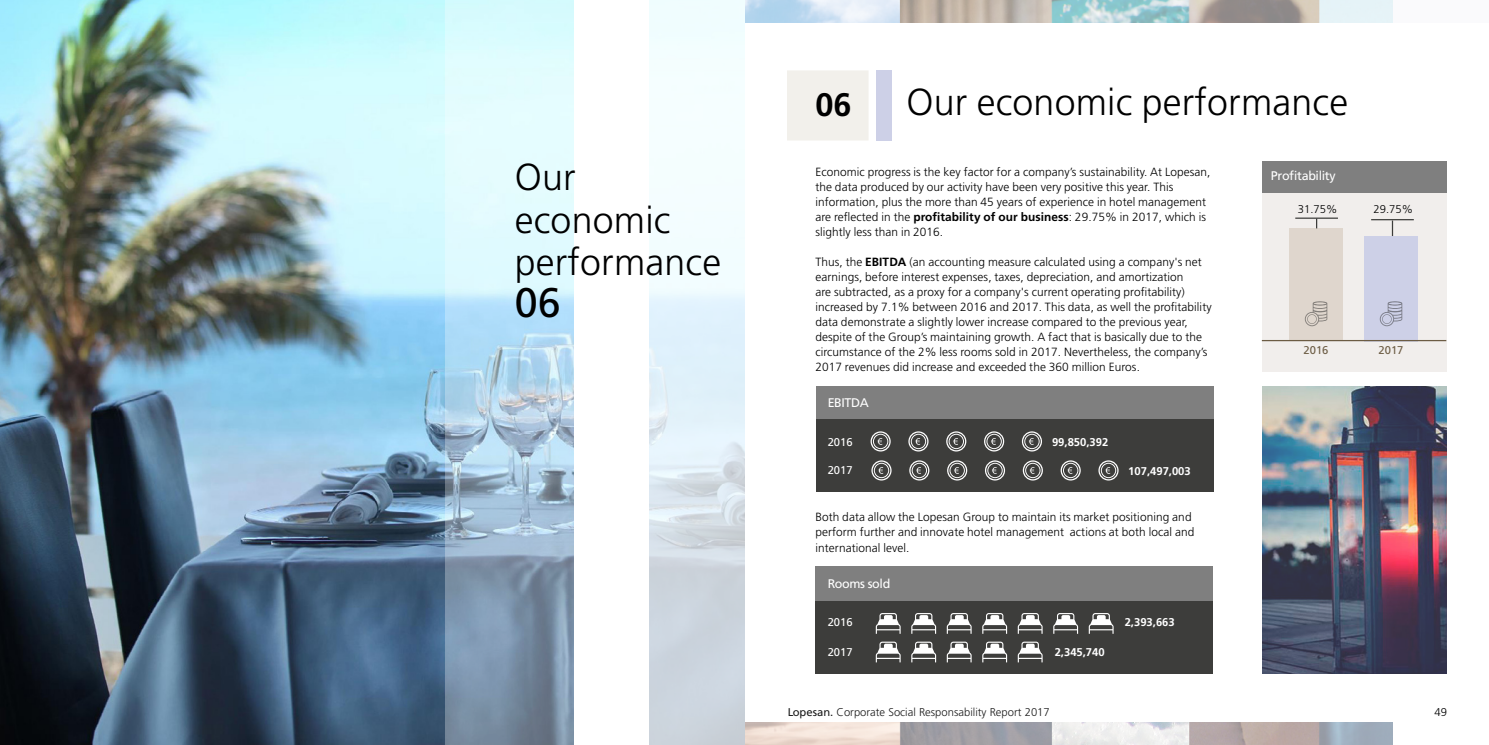
<style>
.page{position:relative;width:1489px;height:745px;background:#fff}
.page>*{position:absolute;margin:0;border:0;box-sizing:border-box;transform-origin:0 0}
.t1{font:41.25px "Frutiger LT Std";color:#000}
.t2{font:300 37.5px/42.2px "Frutiger LT Std";letter-spacing:.005em;color:#000}
.t3{font:700 32.5px "Frutiger LT Std";color:#000}
.t4{font:12.5px "Frutiger LT Std";letter-spacing:-.03em;color:#fff}
.t5{font:300 11.88px/15px "Frutiger LT Std";letter-spacing:.005em;color:#000}
.t6{font:300 11.25px "Frutiger LT Std";color:#000}
.t7{font:700 11.25px "Frutiger LT Std";color:#fff}
.t8{font:11.25px "Frutiger LT Std";color:#fff}
.t9{font:11.25px "Frutiger LT Std";color:#6c5c44}
.s1{font-weight:700}
.s2{font-weight:400}
</style>
<div class="page">
<svg style="left:744px;top:0;width:649px;height:26px;background:#c5ced0"></svg>
<svg style="left:744px;top:720px;width:649px;height:24px"></svg>
<img style="left:0;top:0;width:445px;height:744px">
<svg style="left:649px;top:0;width:95px;height:744px"></svg>
<svg style="left:445px;top:0;width:129px;height:744px;background:#b4cfdd"></svg>
<img style="left:1262px;top:386px;width:184px;height:287px">
<div style="left:787px;top:70px;width:81px;height:70px;background:#f2f0eb"></div>
<div style="left:876px;top:70px;width:16px;height:70px;background:#cdd0e7"></div>
<div style="left:815px;top:598px;width:397px;height:75px;background:#3d3d3b"></div>
<div style="left:816px;top:416px;width:397px;height:75px;background:#3d3d3b"></div>
<div style="left:1261px;top:191px;width:185px;height:180px;background:#f1eeec"></div>
<div style="left:815px;top:566px;width:397px;height:34px;background:#7f7f7f"></div>
<div style="left:816px;top:386px;width:397px;height:32px;background:#7f7f7f"></div>
<div style="left:1261px;top:161px;width:185px;height:31px;background:#7f7f7f"></div>
<div style="left:1289px;top:228px;width:53px;height:113px;background:#dfd6cd"></div>
<div style="left:1363px;top:236px;width:54px;height:105px;background:#cdd0e7"></div>
<svg style="left:870px;top:431px;width:20px;height:20px"></svg>
<svg style="left:871px;top:460px;width:20px;height:20px"></svg>
<svg style="left:908px;top:431px;width:20px;height:20px"></svg>
<svg style="left:909px;top:460px;width:20px;height:20px"></svg>
<svg style="left:946px;top:431px;width:20px;height:20px"></svg>
<svg style="left:947px;top:460px;width:20px;height:20px"></svg>
<svg style="left:984px;top:431px;width:20px;height:20px"></svg>
<svg style="left:985px;top:460px;width:20px;height:20px"></svg>
<svg style="left:1021px;top:431px;width:20px;height:20px"></svg>
<svg style="left:1022px;top:460px;width:20px;height:20px"></svg>
<svg style="left:1060px;top:460px;width:20px;height:20px"></svg>
<svg style="left:1098px;top:460px;width:20px;height:20px"></svg>
<svg style="left:875px;top:613px;width:25px;height:20px"></svg>
<svg style="left:911px;top:613px;width:25px;height:20px"></svg>
<svg style="left:946px;top:613px;width:25px;height:20px"></svg>
<svg style="left:982px;top:613px;width:25px;height:20px"></svg>
<svg style="left:1017px;top:613px;width:25px;height:20px"></svg>
<svg style="left:1053px;top:613px;width:25px;height:20px"></svg>
<svg style="left:1088px;top:613px;width:25px;height:20px"></svg>
<svg style="left:875px;top:641px;width:25px;height:21px"></svg>
<svg style="left:911px;top:641px;width:25px;height:21px"></svg>
<svg style="left:946px;top:641px;width:25px;height:21px"></svg>
<svg style="left:982px;top:641px;width:25px;height:21px"></svg>
<svg style="left:1017px;top:641px;width:25px;height:21px"></svg>
<hr style="left:1295px;top:217px;width:42px;height:2px;background:#3d3d3b">
<svg style="left:1391px;top:220px;width:1px;height:16px"></svg>
<hr style="left:1370px;top:219px;width:43px;height:1px;background:#3d3d3b">
<hr style="left:1261px;top:340px;width:185px;height:1px;background:#6c5c44">
<svg style="left:1304px;top:301px;width:23px;height:25px"></svg>
<svg style="left:1379px;top:301px;width:23px;height:25px"></svg>
<h2 class="t2" style="left:514px;top:157px;width:208px">Our economic performance</h2>
<h1 class="t1" style="left:514px;top:278px;width:48px">06</h1>
<h3 class="t3" style="left:815px;top:85px;width:38px">06</h3>
<h2 class="t2" style="left:906px;top:81px;width:443px">Our economic performance</h2>
<p class="t5" style="left:815px;top:164px;width:396px">Economic progress is the key factor for a company’s sustainability. At Lopesan, the data produced by our activity have been very positive this year. This information, plus the more than 45 years of experience in hotel management are reflected in the <span class="s1">profitability of our business</span>: 29.75% in 2017, which is slightly less than in 2016.</p>
<p class="t5" style="left:815px;top:254px;width:398px">Thus, the <span class="s1">EBITDA</span> (an accounting measure calculated using a company's net earnings, before interest expenses, taxes, depreciation, and amortization<br>are subtracted, as a proxy for a company's current operating profitability) increased by 7.1% between 2016 and 2017. This data, as well the profitability data demonstrate a slightly lower increase compared to the previous year, despite of the Group’s maintaining growth. A fact that is basically due to the circumstance of the 2% less rooms sold in 2017. Nevertheless, the company’s 2017 revenues did increase and exceeded the 360 million Euros.</p>
<p class="t4" style="left:827px;top:394px;width:43px">EBITDA</p>
<p class="t8" style="left:827px;top:435px;width:27px">2016</p>
<p class="t8" style="left:827px;top:463px;width:27px">2017</p>
<p class="t7" style="left:1051px;top:435px;width:58px">99,850,392</p>
<p class="t7" style="left:1128px;top:464px;width:64px">107,497,003</p>
<p class="t5" style="left:815px;top:509px;width:380px">Both data allow the Lopesan Group to maintain its market positioning and perform further and innovate hotel management actions at both local and international level.</p>
<p class="t4" style="left:827px;top:576px;width:64px">Rooms sold</p>
<p class="t8" style="left:827px;top:615px;width:27px">2016</p>
<p class="t8" style="left:827px;top:644px;width:27px">2017</p>
<p class="t7" style="left:1054px;top:644px;width:52px">2,345,740</p>
<p class="t7" style="left:1124px;top:614px;width:52px">2,393,663</p>
<p class="t4" style="left:1270px;top:168px;width:66px">Profitability</p>
<p class="t6" style="left:1297px;top:202px;width:41px">31.75%</p>
<p class="t6" style="left:1373px;top:202px;width:41px">29.75%</p>
<p class="t9" style="left:1303px;top:343px;width:27px">2016</p>
<p class="t9" style="left:1378px;top:343px;width:27px">2017</p>
<p class="t6" style="left:787px;top:705px;width:264px"><span class="s2">Lopesan.</span> Corporate Social Responsability Report 2017</p>
<p class="t6" style="left:1434px;top:705px;width:14px">49</p>
</div>
